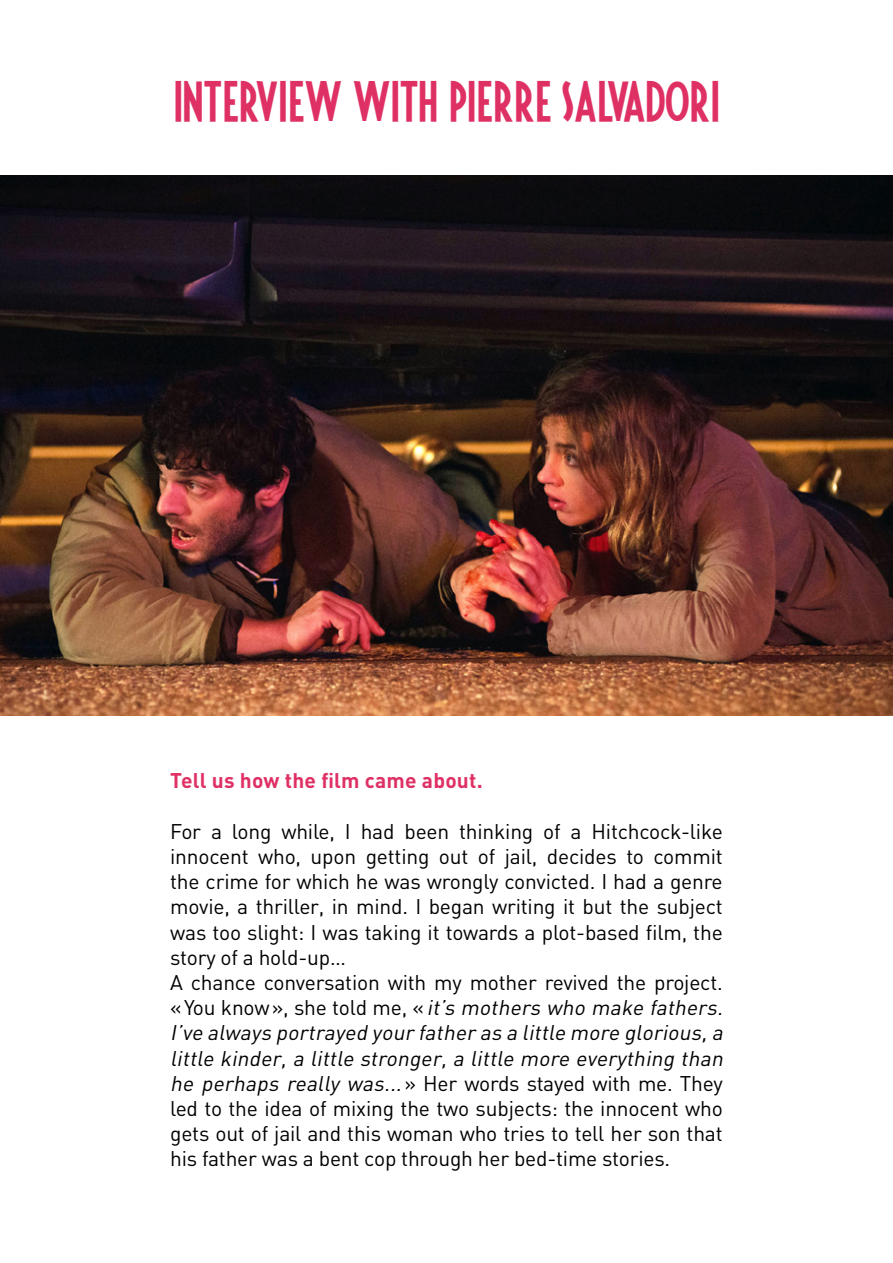
<style>
.page{position:relative;width:893px;height:1263px;background:#fff}
.page>*{position:absolute;margin:0;border:0;box-sizing:border-box;transform-origin:0 0}
.t1{font:45px "Fiesta";color:#df3064}
.t2{font:21px/25.2px "DIN";letter-spacing:-.01em;color:#000}
.t3{font:700 21px "DIN";letter-spacing:.01em;color:#df3064}
.s1{font-style:italic}
</style>
<div class="page">
<img style="left:0;top:176px;width:893px;height:540px">
<h1 class="t1" style="left:173px;top:74px;width:548px">INTERVIEW WITH PIERRE SALVADORI</h1>
<p class="t3" style="left:170px;top:767px;width:314px">Tell us how the film came about.</p>
<p class="t2" style="left:170px;top:818px;width:559px">For a long while, I had been thinking of a Hitchcock-like innocent who, upon getting out of jail, decides to commit the crime for which he was wrongly convicted. I had a genre movie, a thriller, in mind. I began writing it but the subject was too slight: I was taking it towards a plot-based film, the story of a hold-up…<br>A chance conversation with my mother revived the project. « Yo u k n ow » , s h e to ld m e , « <span class="s1">it’s mothers who make fathers.<br>I’ve always portrayed your father as a little more glorious,a little kinder, a little stronger, a little more everything than he perhaps really was...</span>» Her words stayed with me. They led to the idea of mixing the two subjects: the innocent who gets out of jail and this woman who tries to tell her son that his father was a bent cop through her bed-time stories.</p>
</div>
